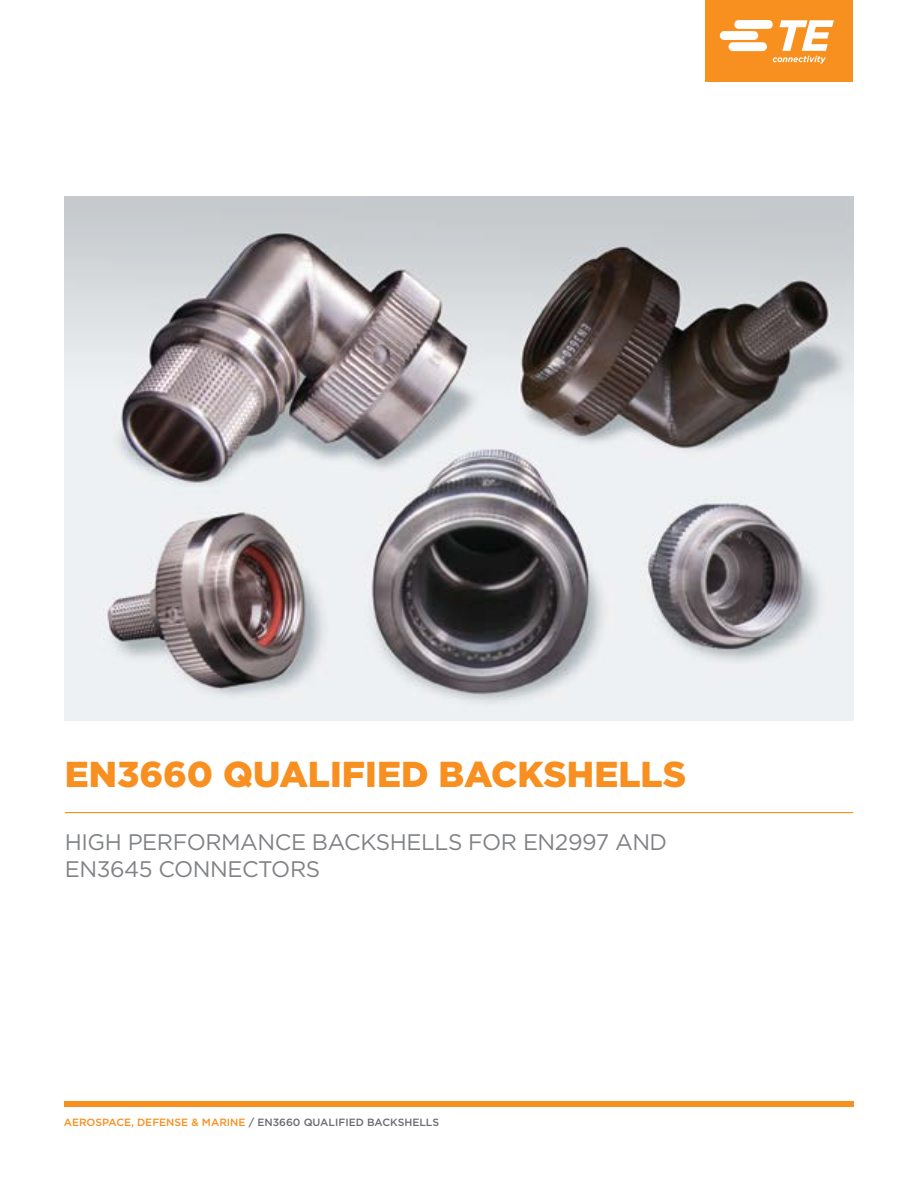
<style>
.page{position:relative;width:918px;height:1188px;background:#fff}
.page>*{position:absolute;margin:0;border:0;box-sizing:border-box;transform-origin:0 0}
.t1{font:900 36px "Gotham";color:#f79020}
.t2{font:22.5px/27px "Gotham";letter-spacing:-.02em;color:#808285}
.t3{font:500 10.5px "Gotham";color:#696b73}
.s1{color:#f7901e}
</style>
<div class="page">
<img style="left:65px;top:197px;width:788px;height:524px">
<div style="left:705px;top:0;width:148px;height:82px;background:#f7901e"></div>
<svg style="left:720px;top:20px;width:114px;height:44px"></svg>
<div style="left:65px;top:1101px;width:789px;height:6px;background:#f7901e"></div>
<hr style="left:65px;top:812px;width:788px;height:1px;background:#f79020">
<h1 class="t1" style="left:65px;top:750px;width:623px">EN3660 QUALIFIED BACKSHELLS</h1>
<p class="t2" style="left:65px;top:828px;width:604px">HIGH PERFORMANCE BACKSHELLS FOR EN2997 AND<br>EN3645 CONNECTORS</p>
<p class="t3" style="left:64px;top:1115px;width:377px"><span class="s1">AEROSPACE, DEFENSE &amp; MARINE</span> / EN3660 QUALIFIED BACKSHELLS</p>
</div>
